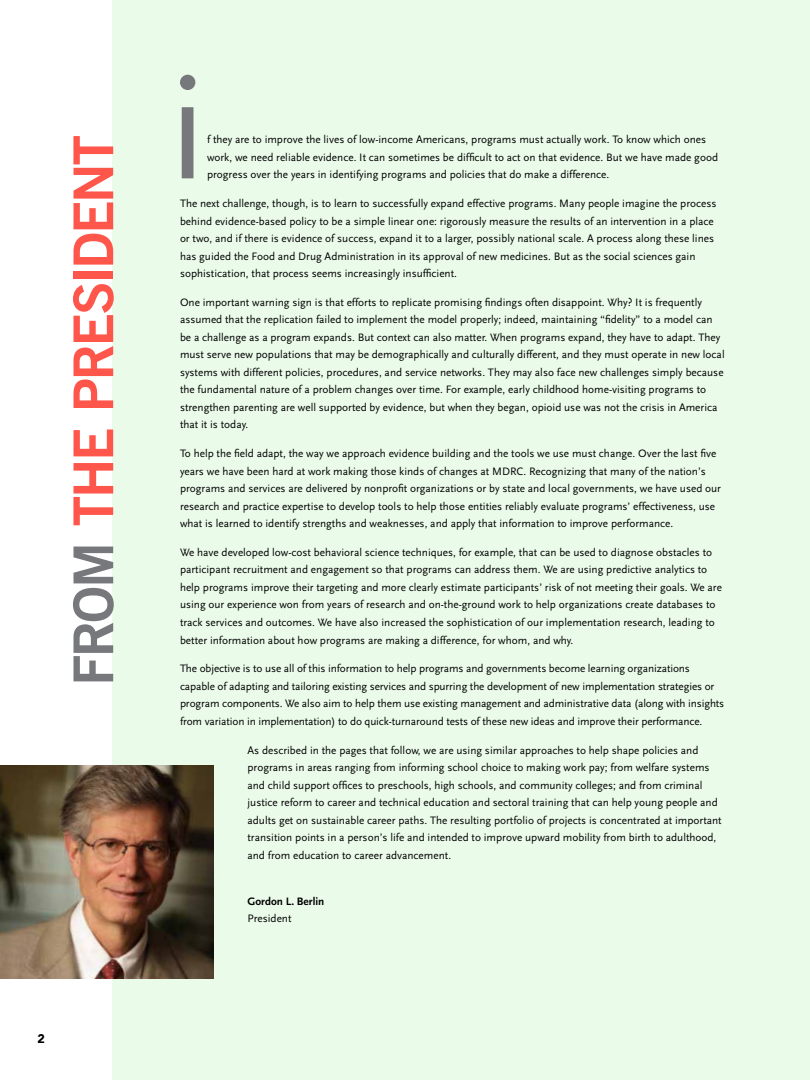
<style>
.page{position:relative;width:810px;height:1080px;background:#fff}
.page>*{position:absolute;margin:0;border:0;box-sizing:border-box;transform-origin:0 0}
.t1{font:157.12px "Scala Sans";color:#77787b}
.t2{font:55px "Trade Gothic Bold Two";letter-spacing:-.04em;color:#ff564c}
.t3{font:900 12.5px "Avenir";color:#000}
.t4{font:11.25px/17.5px "Scala Sans";color:#000}
.t5{font:700 11.25px "Scala Sans";color:#000}
.s1{color:#77787b}
</style>
<div class="page">
<div style="left:112px;top:0;width:698px;height:1080px;background:#ebfbea"></div>
<img style="left:0;top:765px;width:214px;height:214px">
<h2 class="t2" style="left:59px;top:686px;width:552px;rotate:-90deg"><span class="s1">FROM</span> THE PRESIDENT</h2>
<p class="t3" style="left:38px;top:1027px;width:9px">2</p>
<h1 class="t1" style="left:168px;top:42px;width:40px">i</h1>
<p class="t4" style="left:207px;top:131px;width:513px">f they are to improve the lives of low-income Americans, programs must actually work. To know which ones work, we need reliable evidence. It can sometimes be difficult to act on that evidence. But we have made good progress over the years in identifying programs and policies that do make a difference.</p>
<p class="t4" style="left:180px;top:195px;width:538px">The next challenge, though, is to learn to successfully expand effective programs. Many people imagine the process behind evidence-based policy to be a simple linear one: rigorously measure the results of an intervention in a place or two, and if there is evidence of success, expand it to a larger, possibly national scale. A process along these lines has guided the Food and Drug Administration in its approval of new medicines. But as the social sciences gain sophistication, that process seems increasingly insufficient.</p>
<p class="t4" style="left:180px;top:294px;width:546px">One important warning sign is that efforts to replicate promising findings often disappoint. Why? It is frequently assumed that the replication failed to implement the model properly; indeed, maintaining “fidelity” to a model can be a challenge as a program expands. But context can also matter. When programs expand, they have to adapt. They must serve new populations that may be demographically and culturally different, and they must operate in new local systems with different policies, procedures, and service networks. They may also face new challenges simply because the fundamental nature of a problem changes over time. For example, early childhood home-visiting programs to strengthen parenting are well supported by evidence, but when they began, opioid use was not the crisis in America that it is today.</p>
<p class="t4" style="left:180px;top:445px;width:543px">To help the field adapt, the way we approach evidence building and the tools we use must change. Over the last five years we have been hard at work making those kinds of changes at MDRC. Recognizing that many of the nation’s programs and services are delivered by nonprofit organizations or by state and local governments, we have used our research and practice expertise to develop tools to help those entities reliably evaluate programs’ effectiveness, use what is learned to identify strengths and weaknesses, and apply that information to improve performance.</p>
<p class="t4" style="left:180px;top:544px;width:544px">We have developed low-cost behavioral science techniques, for example, that can be used to diagnose obstacles to participant recruitment and engagement so that programs can address them. We are using predictive analytics to help programs improve their targeting and more clearly estimate participants’ risk of not meeting their goals. We are using our experience won from years of research and on-the-ground work to help organizations create databases to track services and outcomes. We have also increased the sophistication of our implementation research, leading to better information about how programs are making a difference, for whom, and why.</p>
<p class="t4" style="left:180px;top:660px;width:546px">The objective is to use all of this information to help programs and governments become learning organizations capable of adapting and tailoring existing services and spurring the development of new implementation strategies or program components. We also aim to help them use existing management and administrative data (along with insights from variation in implementation) to do quick-turnaround tests of these new ideas and improve their performance.</p>
<p class="t4" style="left:248px;top:741px;width:476px">As described in the pages that follow, we are using similar approaches to help shape policies and programs in areas ranging from informing school choice to making work pay; from welfare systems and child support offices to preschools, high schools, and community colleges; and from criminal justice reform to career and technical education and sectoral training that can help young people and adults get on sustainable career paths. The resulting portfolio of projects is concentrated at important transition points in a person’s life and intended to improve upward mobility from birth to adulthood, and from education to career advancement.</p>
<p class="t5" style="left:248px;top:895px;width:78px">Gordon L. Berlin</p>
<p class="t4" style="left:248px;top:910px;width:46px">President</p>
</div>
